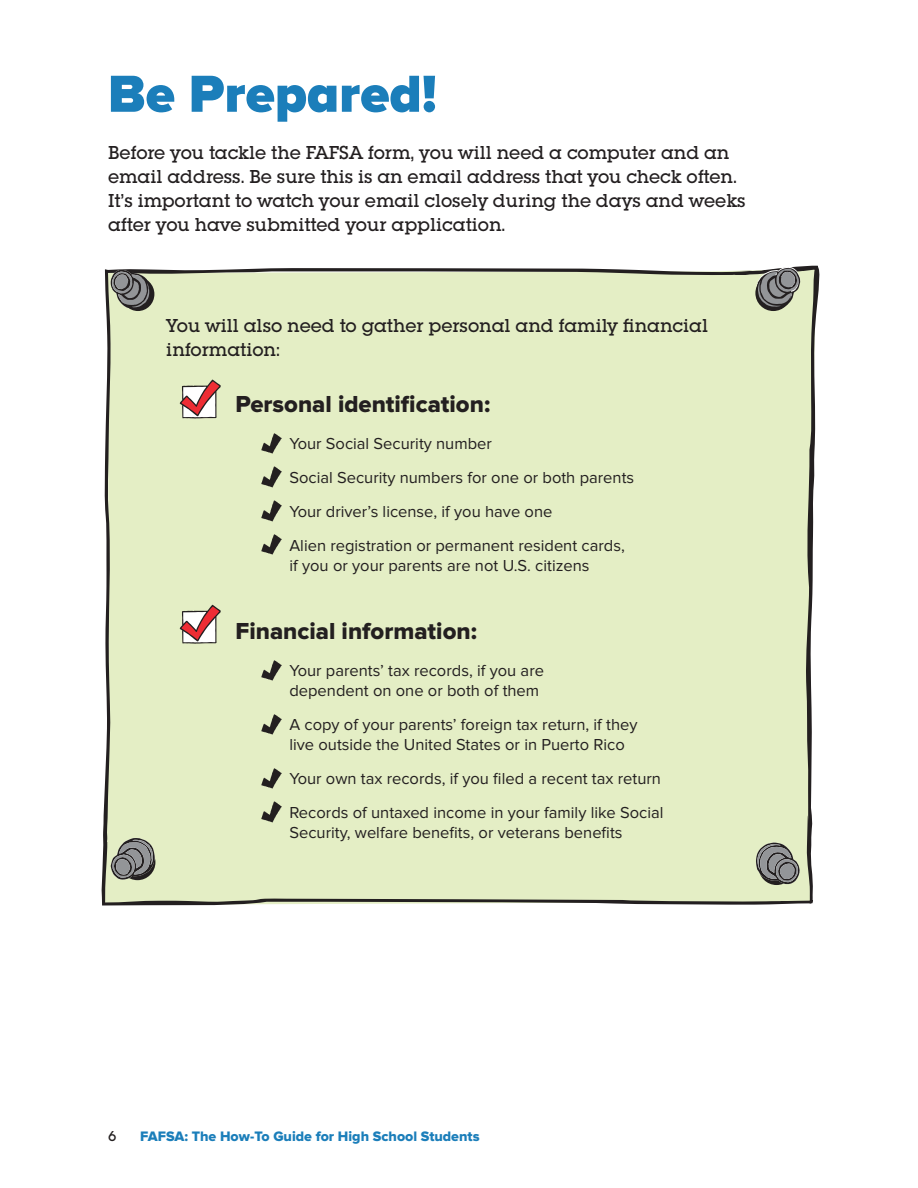
<style>
.page{position:relative;width:918px;height:1188px;background:#fff}
.page>*{position:absolute;margin:0;border:0;box-sizing:border-box;transform-origin:0 0}
.head_1{font:900 54px "Proxima Nova A";color:#1b7eba}
.Question{font:24px "Proxima Nova Extrabld";color:#231f20}
.Intro{font:500 19.5px/24px "Lubalin Graph EF";color:#231f20}
.Checklist_Copy{font:16.5px/20.2px "Proxima Nova";color:#231f20}
.t1{font:500 15px "Lubalin Graph EF";color:#231f20}
.t2{font:14.25px "Proxima Nova Extrabld";color:#1b7eba}
</style>
<div class="page">
<div style="left:102px;top:265px;width:718px;height:641px;background:#e4eec5"></div>
<svg style="left:111px;top:838px;width:44px;height:42px;background:#858780"></svg>
<div style="left:122px;top:277px;width:32px;height:34px;background:#231f20;border-radius:50%"></div>
<svg style="left:111px;top:270px;width:40px;height:39px"></svg>
<svg style="left:755px;top:275px;width:36px;height:36px"></svg>
<svg style="left:756px;top:267px;width:44px;height:43px;background:#80817c"></svg>
<svg style="left:756px;top:843px;width:44px;height:41px;background:#888a83"></svg>
<img style="left:260px;top:430px;width:23px;height:24px">
<img style="left:260px;top:464px;width:23px;height:24px">
<img style="left:260px;top:498px;width:23px;height:24px">
<img style="left:260px;top:531px;width:23px;height:24px">
<img style="left:260px;top:657px;width:23px;height:24px">
<img style="left:260px;top:711px;width:23px;height:24px">
<img style="left:260px;top:765px;width:23px;height:24px">
<img style="left:260px;top:799px;width:23px;height:24px">
<svg style="left:180px;top:379px;width:41px;height:40px"></svg>
<svg style="left:180px;top:605px;width:41px;height:39px"></svg>
<p class="head_1" style="left:108px;top:62px;width:330px">Be Prepared!</p>
<p class="Intro" style="left:108px;top:141px;width:639px">Before you tackle the FAFSA form, you will need a computer and an email address. Be sure this is an email address that you check often.<br>It’s important to watch your email closely during the days and weeks after you have submitted your application.</p>
<p class="Intro" style="left:166px;top:314px;width:543px">You will also need to gather personal and family financial information:</p>
<p class="Question" style="left:235px;top:390px;width:256px">Personal identification:</p>
<p class="Checklist_Copy" style="left:289px;top:434px;width:204px">Your Social Security number</p>
<p class="Checklist_Copy" style="left:289px;top:468px;width:346px">Social Security numbers for one or both parents</p>
<p class="Checklist_Copy" style="left:289px;top:502px;width:264px">Your driver’s license, if you have one</p>
<p class="Checklist_Copy" style="left:289px;top:535px;width:337px">Alien registration or permanent resident cards, if you or your parents are not U.S. citizens</p>
<p class="Question" style="left:235px;top:617px;width:243px">Financial information:</p>
<p class="Checklist_Copy" style="left:289px;top:661px;width:256px">Your parents’ tax records, if you are dependent on one or both of them</p>
<p class="Checklist_Copy" style="left:289px;top:715px;width:350px">A copy of your parents’ foreign tax return, if they live outside the United States or in Puerto Rico</p>
<p class="Checklist_Copy" style="left:289px;top:769px;width:373px">Your own tax records, if you filed a recent tax return</p>
<p class="Checklist_Copy" style="left:289px;top:803px;width:376px">Records of untaxed income in your family like Social<br>Security, welfare benefits, or veterans benefits</p>
<p class="t1" style="left:108px;top:1127px;width:10px">6</p>
<p class="t2" style="left:140px;top:1128px;width:341px">FAFSA: The How-To Guide for High School Students</p>
</div>
